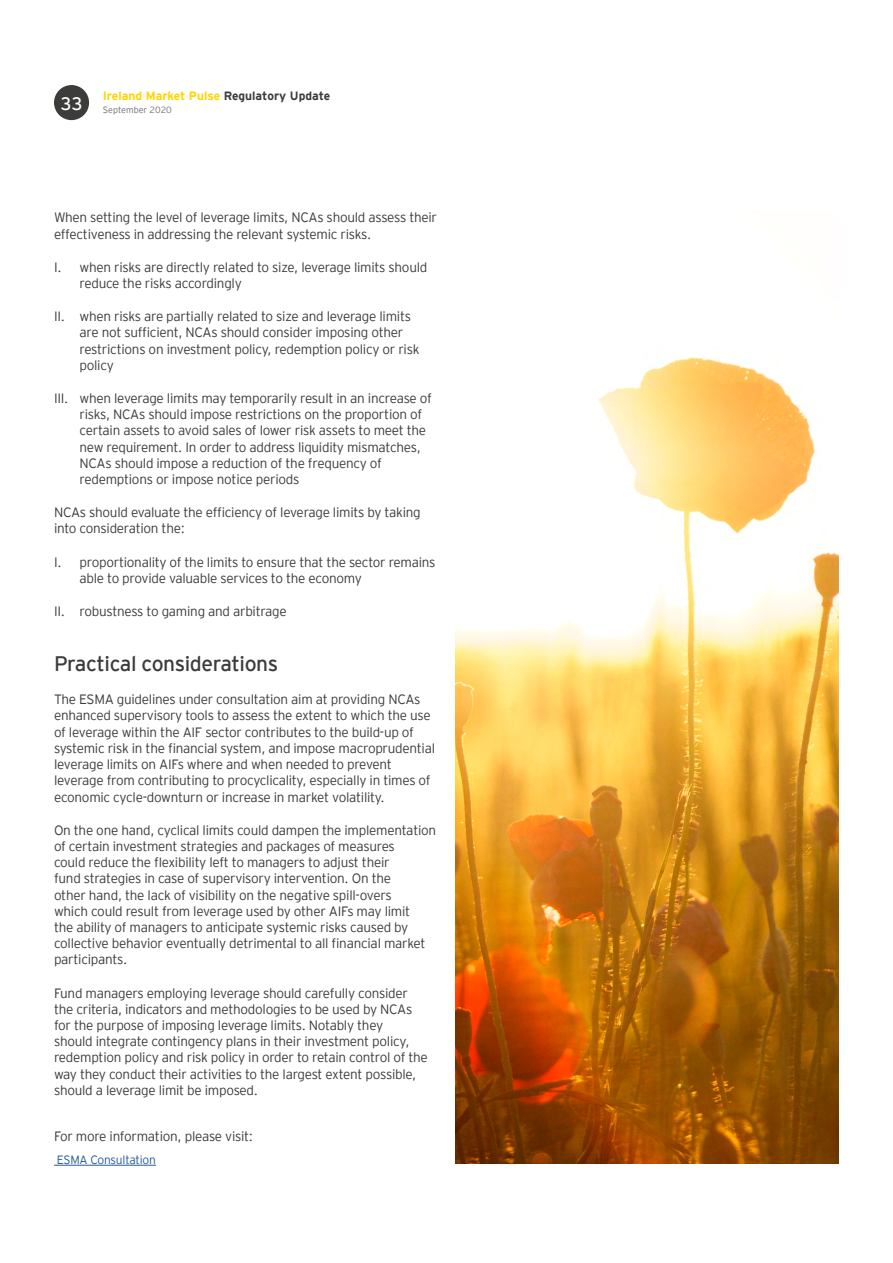
<style>
.page{position:relative;width:893px;height:1263px;background:#fff}
.page>*{position:absolute;margin:0;border:0;box-sizing:border-box;transform-origin:0 0}
.t1{font:21px "EY Interstate";letter-spacing:-.02em;color:#3c3c3b}
.t2{font:18px "EY Interstate";color:#fff}
.t3{font:300 13.5px/16.2px "EY Interstate";letter-spacing:-.02em;color:#3c3c3b}
.t4{font:700 12px "EY Interstate";color:#ffd500}
.t5{font:300 12px "EY Interstate";letter-spacing:-.02em;color:#275b9b}
.t6{font:300 9px "EY Interstate";color:#706f6f}
.s1{color:#3c3c3b}
</style>
<div class="page">
<hr style="left:54px;top:1165px;width:102px;height:1px;background:#275b9b">
<img style="left:455px;top:357px;width:384px;height:807px">
<div style="left:54px;top:85px;width:35px;height:35px;background:#3c3c3b;border-radius:50%"></div>
<h2 class="t2" style="left:60px;top:91px;width:24px">33</h2>
<p class="t4" style="left:103px;top:87px;width:229px">Ireland Market Pulse <span class="s1">Regulatory Update</span></p>
<p class="t6" style="left:103px;top:103px;width:70px">September 2020</p>
<p class="t3" style="left:54px;top:209px;width:385px">When setting the level of leverage limits, NCAs should assess their effectiveness in addressing the relevant systemic risks.</p>
<p class="t3" style="left:80px;top:258px;width:349px;text-indent:-26px">I. when risks are directly related to size, leverage limits should reduce the risks accordingly</p>
<p class="t3" style="left:80px;top:308px;width:342px;text-indent:-26px">II. when risks are partially related to size and leverage limits are not sufficient, NCAs should consider imposing other restrictions on investment policy, redemption policy or risk policy</p>
<p class="t3" style="left:80px;top:389px;width:354px;text-indent:-26px">III. when leverage limits may temporarily result in an increase of risks, NCAs should impose restrictions on the proportion of certain assets to avoid sales of lower risk assets to meet the new requirement. In order to address liquidity mismatches, NCAs should impose a reduction of the frequency of redemptions or impose notice periods</p>
<p class="t3" style="left:54px;top:504px;width:368px">NCAs should evaluate the efficiency of leverage limits by taking into consideration the:</p>
<p class="t3" style="left:80px;top:553px;width:358px;text-indent:-26px">I. proportionality of the limits to ensure that the sector remains able to provide valuable services to the economy</p>
<p class="t3" style="left:54px;top:602px;width:234px">II. robustness to gaming and arbitrage</p>
<h1 class="t1" style="left:54px;top:649px;width:226px">Practical considerations</h1>
<p class="t3" style="left:54px;top:691px;width:383px">The ESMA guidelines under consultation aim at providing NCAs enhanced supervisory tools to assess the extent to which the use of leverage within the AIF sector contributes to the build-up of systemic risk in the financial system, and impose macroprudential leverage limits on AIFs where and when needed to prevent leverage from contributing to procyclicality, especially in times of economic cycle-downturn or increase in market volatility.</p>
<p class="t3" style="left:54px;top:821px;width:384px">On the one hand, cyclical limits could dampen the implementation of certain investment strategies and packages of measures<br>could reduce the flexibility left to managers to adjust their<br>fund strategies in case of supervisory intervention. On the<br>other hand, the lack of visibility on the negative spill-overs<br>which could result from leverage used by other AIFs may limit<br>the ability of managers to anticipate systemic risks caused by collective behavior eventually detrimental to all financial market participants.</p>
<p class="t3" style="left:54px;top:984px;width:375px">Fund managers employing leverage should carefully consider the criteria, indicators and methodologies to be used by NCAs for the purpose of imposing leverage limits. Notably they<br>should integrate contingency plans in their investment policy, redemption policy and risk policy in order to retain control of the way they conduct their activities to the largest extent possible, should a leverage limit be imposed.</p>
<p class="t3" style="left:54px;top:1127px;width:201px">For more information, please visit:</p>
<p class="t5" style="left:57px;top:1151px;width:101px">ESMA Consultation</p>
</div>
